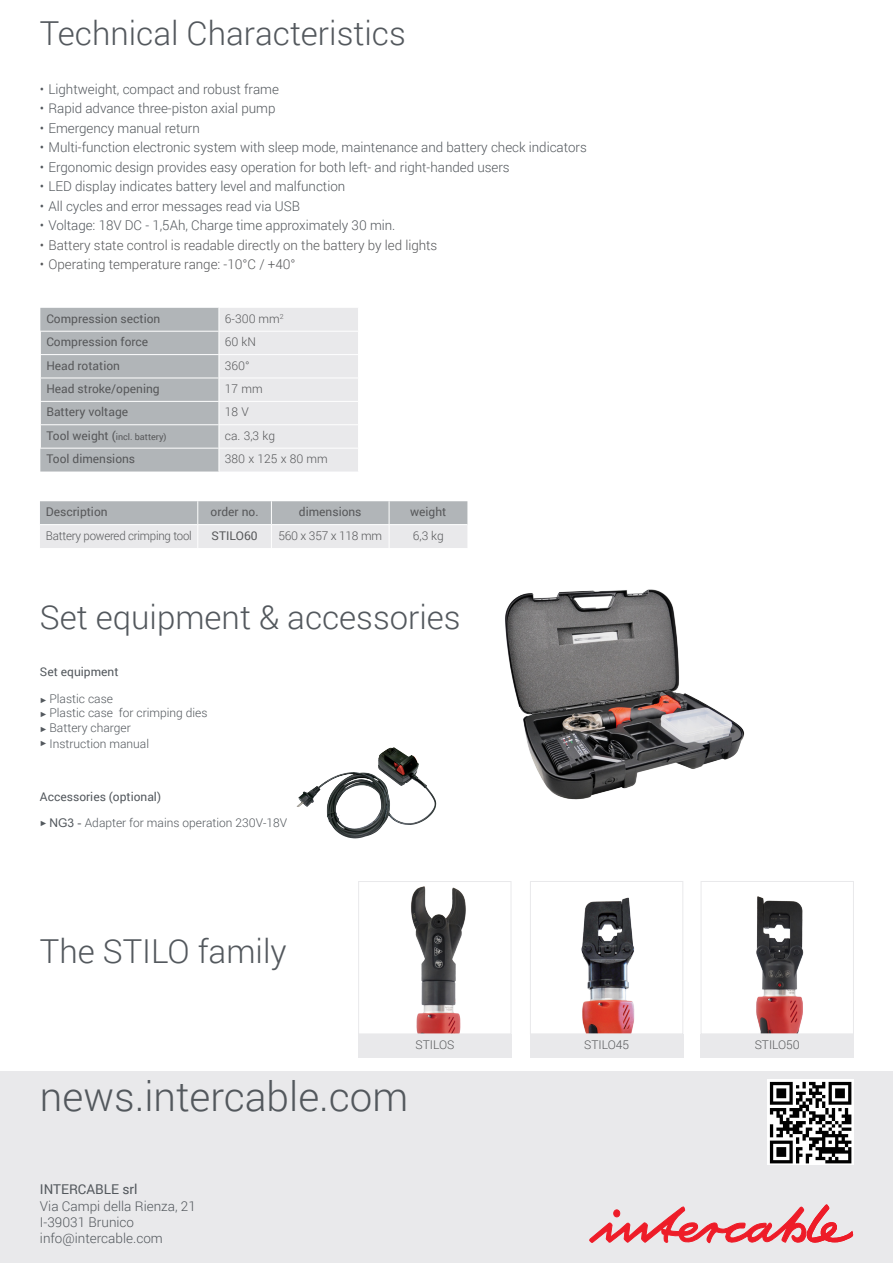
<style>
.page{position:relative;width:893px;height:1263px;background:#fff}
.page>*{position:absolute;margin:0;border:0;box-sizing:border-box;transform-origin:0 0}
.t1{font:300 40.5px "Roboto";color:#53585d}
.t2{font:300 33px "Roboto";color:#53585d}
.t3{font:300 13.5px/16.2px "Roboto";color:#53585d}
.t4{font:300 13.5px "Roboto";color:#57585a}
.t5{font:13.5px "Roboto";color:#53585d}
.t6{font:12px "Roboto";color:#57585a}
.t7{font:300 12px/14.4px "Roboto";color:#53585d}
.Aufzählungen{font:300 12px "Roboto";letter-spacing:-.01em;color:#57585a}
.t8{font:12px "Roboto";color:#53585d}
.Aufzählungen-2{font:300 12px "Roboto";letter-spacing:-.01em;color:#57585a;scale:.96 1}
.t9{font:9px "Roboto";color:#57585a}
.s1{font-size:12px}
.s2{font-family:"Arial";font-weight:400;font-size:7.5px}
.s3{font-family:"Arial";font-weight:400}
</style>
<div class="page">
<div style="left:0;top:1071px;width:893px;height:192px;background:#e9e9eb"></div>
<svg style="left:589px;top:1204px;width:264px;height:39px"></svg>
<img style="left:756px;top:897px;width:48px;height:135px">
<div style="left:701px;top:881px;width:153px;height:153px;border:1px solid #e9e9eb"></div>
<img style="left:581px;top:897px;width:54px;height:135px">
<div style="left:530px;top:881px;width:153px;height:153px;border:1px solid #e9e9eb"></div>
<svg style="left:383px;top:747px;width:10px;height:5px"></svg>
<img style="left:505px;top:589px;width:240px;height:211px">
<img style="left:768px;top:1080px;width:85px;height:85px">
<svg style="left:40px;top:501px;width:427px;height:47px"></svg>
<svg style="left:40px;top:308px;width:318px;height:163px"></svg>
<hr style="left:40px;top:448px;width:179px;height:1px;background:#fff">
<hr style="left:219px;top:448px;width:140px;height:1px;background:#fff">
<img style="left:411px;top:886px;width:55px;height:146px">
<div style="left:358px;top:881px;width:153px;height:153px;border:1px solid #e9e9eb"></div>
<div style="left:358px;top:1034px;width:153px;height:23px;background:#e9e9eb"></div>
<div style="left:530px;top:1034px;width:153px;height:23px;background:#e9e9eb"></div>
<div style="left:701px;top:1034px;width:153px;height:23px;background:#e9e9eb"></div>
<p class="t2" style="left:40px;top:10px;width:367px">Technical Characteristics</p>
<p class="t3" style="left:40px;top:80px;width:240px">• Lightweight, compact and robust frame</p>
<p class="t3" style="left:40px;top:100px;width:237px">• Rapid advance three-piston axial pump</p>
<p class="t3" style="left:40px;top:119px;width:161px">• Emergency manual return</p>
<p class="t3" style="left:40px;top:139px;width:548px">• Multi-function electronic system with sleep mode, maintenance and battery check indicators</p>
<p class="t3" style="left:40px;top:158px;width:471px">• Ergonomic design provides easy operation for both left- and right-handed users</p>
<p class="t3" style="left:40px;top:178px;width:307px">• LED display indicates battery level and malfunction</p>
<p class="t3" style="left:40px;top:197px;width:262px">• All cycles and error messages read via USB</p>
<p class="t3" style="left:40px;top:217px;width:357px">• Voltage: 18V DC - 1,5Ah, Charge time approximately 30 min.</p>
<p class="t4" style="left:40px;top:236px;width:399px">• Battery state control is readable directly on the battery by led lights</p>
<p class="t4" style="left:40px;top:255px;width:257px">• Operating temperature range: -10°C / +40°</p>
<p class="t6" style="left:46px;top:310px;width:116px">Compression section</p>
<p class="Aufzählungen" style="left:225px;top:310px;width:60px">6-300 mm<sup>2</sup></p>
<p class="t6" style="left:46px;top:333px;width:103px">Compression force</p>
<p class="Aufzählungen" style="left:225px;top:334px;width:32px">60 kN</p>
<p class="t6" style="left:46px;top:357px;width:75px">Head rotation</p>
<p class="Aufzählungen" style="left:225px;top:357px;width:26px">360°</p>
<p class="t6" style="left:46px;top:380px;width:115px">Head stroke/opening</p>
<p class="Aufzählungen" style="left:225px;top:380px;width:39px">17 mm</p>
<p class="t6" style="left:46px;top:404px;width:83px">Battery voltage</p>
<p class="Aufzählungen" style="left:225px;top:404px;width:25px">18 V</p>
<p class="t9" style="left:46px;top:430px;width:122px"><span class="s1">Tool weight (</span>incl. battery)</p>
<p class="Aufzählungen" style="left:225px;top:427px;width:52px">ca. 3,3 kg</p>
<p class="t6" style="left:46px;top:450px;width:90px">Tool dimensions</p>
<p class="Aufzählungen" style="left:225px;top:451px;width:104px">380 x 125 x 80 mm</p>
<p class="t6" style="left:46px;top:504px;width:63px">Description</p>
<p class="t6" style="left:211px;top:504px;width:49px">order no.</p>
<p class="t6" style="left:299px;top:504px;width:64px">dimensions</p>
<p class="t6" style="left:410px;top:504px;width:38px">weight</p>
<p class="Aufzählungen-2" style="left:46px;top:527px;width:153px">Battery powered crimping tool</p>
<p class="t6" style="left:212px;top:527px;width:47px">STILO60</p>
<p class="Aufzählungen" style="left:278px;top:527px;width:105px">560 x 357 x 118 mm</p>
<p class="Aufzählungen" style="left:413px;top:527px;width:32px">6,3 kg</p>
<p class="t2" style="left:40px;top:594px;width:422px">Set equipment &amp; accessories</p>
<p class="t8" style="left:40px;top:663px;width:80px">Set equipment</p>
<p class="t7" style="left:40px;top:691px;width:169px"><span class="s2">►</span> Plastic case<br><span class="s2">►</span> Plastic case for crimping dies</p>
<p class="t7" style="left:40px;top:720px;width:92px"><span class="s2">►</span> Battery charger</p>
<p class="t7" style="left:40px;top:736px;width:111px"><sup>►</sup> Instruction manual</p>
<p class="t8" style="left:40px;top:788px;width:123px">Accessories (optional)</p>
<p class="t7" style="left:40px;top:815px;width:249px"><span class="s2">►</span> <span class="s3">NG3 -</span> Adapter for mains operation 230V-18V</p>
<p class="t2" style="left:40px;top:929px;width:248px">The STILO family</p>
<p class="Aufzählungen" style="left:415px;top:1036px;width:40px">STILOS</p>
<p class="Aufzählungen" style="left:584px;top:1036px;width:46px">STILO45</p>
<p class="Aufzählungen" style="left:755px;top:1037px;width:47px">STILO50</p>
<h1 class="t1" style="left:40px;top:1068px;width:370px">news.intercable.com</h1>
<p class="t5" style="left:40px;top:1180px;width:99px">INTERCABLE srl</p>
<p class="t3" style="left:40px;top:1197px;width:157px">Via Campi della Rienza, 21<br>I-39031 Brunico info@intercable.com</p>
</div>
